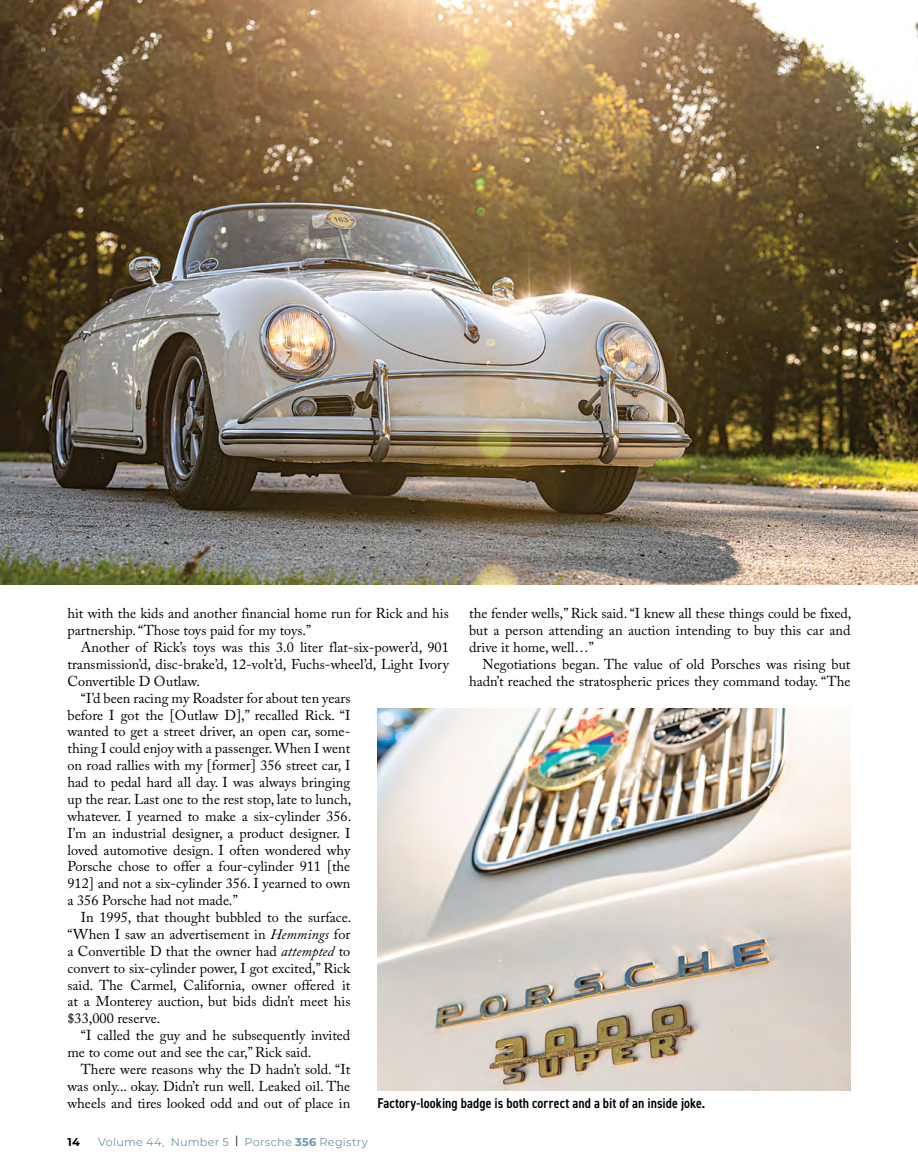
<style>
.page{position:relative;width:918px;height:1175px;background:#fff}
.page>*{position:absolute;margin:0;border:0;box-sizing:border-box;transform-origin:0 0}
.t1{font:14.25px/16.8px "Adobe Caslon Pro";color:#000}
.t2{font:600 condensed 14.25px "DIN2014";letter-spacing:.005em;color:#000}
.t3{font:11.25px "Montserrat";letter-spacing:.02em;color:#6c95a9}
.t4{font:700 11.25px "Montserrat";color:#000}
.s1{font-style:italic}
.s2{color:#000}
.s3{font-weight:700}
</style>
<div class="page">
<img style="left:0;top:0;width:918px;height:584px">
<img style="left:377px;top:709px;width:473px;height:381px">
<p class="t1" style="left:68px;top:605px;width:383px">hit with the kids and another financial home run for Rick and his partnership. “Those toys paid for my toys.”</p>
<p class="t1" style="left:81px;top:638px;width:369px">Another of Rick’s toys was this 3.0 liter flat-six-power’d, 901</p>
<p class="t1" style="left:68px;top:655px;width:383px">transmission’d, disc-brake’d, 12-volt’d, Fuchs-wheel’d, Light Ivory</p>
<p class="t1" style="left:68px;top:672px;width:134px">Convertible D Outlaw.</p>
<p class="t1" style="left:81px;top:689px;width:271px">“I’d been racing my Roadster for about ten years</p>
<p class="t1" style="left:68px;top:706px;width:284px">before I got the [Outlaw D],” recalled Rick. “I</p>
<p class="t1" style="left:68px;top:723px;width:284px">wanted to get a street driver, an open car, some-</p>
<p class="t1" style="left:68px;top:740px;width:284px">thing I could enjoy with a passenger. When I went</p>
<p class="t1" style="left:68px;top:757px;width:284px">on road rallies with my [former] 356 street car, I</p>
<p class="t1" style="left:68px;top:773px;width:284px">had to pedal hard all day. I was always bringing</p>
<p class="t1" style="left:68px;top:790px;width:285px">up the rear. Last one to the rest stop, late to lunch,</p>
<p class="t1" style="left:68px;top:807px;width:285px">whatever. I yearned to make a six-cylinder 356.</p>
<p class="t1" style="left:68px;top:824px;width:284px">I’m an industrial designer, a product designer. I</p>
<p class="t1" style="left:68px;top:841px;width:284px">loved automotive design. I often wondered why</p>
<p class="t1" style="left:68px;top:858px;width:284px">Porsche chose to offer a four-cylinder 911 [the</p>
<p class="t1" style="left:68px;top:875px;width:284px">912] and not a six-cylinder 356. I yearned to own</p>
<p class="t1" style="left:68px;top:892px;width:172px">a 356 Porsche had not made.”</p>
<p class="t1" style="left:81px;top:908px;width:272px">In 1995, that thought bubbled to the surface.</p>
<p class="t1" style="left:68px;top:925px;width:284px">“When I saw an advertisement in <span class="s1">Hemmings</span> for</p>
<p class="t1" style="left:68px;top:942px;width:284px">a Convertible D that the owner had <span class="s1">attempted</span> to</p>
<p class="t1" style="left:68px;top:959px;width:284px">convert to six-cylinder power, I got excited,” Rick</p>
<p class="t1" style="left:68px;top:976px;width:284px">said. The Carmel, California, owner offered it</p>
<p class="t1" style="left:68px;top:993px;width:284px">at a Monterey auction, but bids didn’t meet his</p>
<p class="t1" style="left:68px;top:1010px;width:94px">$33,000 reserve.</p>
<p class="t1" style="left:81px;top:1026px;width:271px">“I called the guy and he subsequently invited</p>
<p class="t1" style="left:68px;top:1043px;width:245px">me to come out and see the car,” Rick said.</p>
<p class="t1" style="left:81px;top:1060px;width:271px">There were reasons why the D hadn’t sold. “It</p>
<p class="t1" style="left:68px;top:1077px;width:284px">was only... okay. Didn’t run well. Leaked oil. The</p>
<p class="t1" style="left:68px;top:1094px;width:284px">wheels and tires looked odd and out of place in</p>
<p class="t1" style="left:469px;top:605px;width:384px;text-align:justify">the fender wells,” Rick said. “I knew all these things could be fixed, but a person attending an auction intending to buy this car and drive it home, well…”</p>
<p class="t1" style="left:469px;top:655px;width:383px;text-align:right">Negotiations began. The value of old Porsches was rising but hadn’t reached the stratospheric prices they command today. “The</p>
<p class="t2" style="left:377px;top:1093px;width:329px">Factory-looking badge is both correct and a bit of an inside joke.</p>
<p class="t4" style="left:68px;top:1133px;width:14px">14</p>
<p class="t3" style="left:98px;top:1134px;width:271px">Volume 44, Number 5 <span class="s2">|</span> Porsche <span class="s3">356</span> Registry</p>
</div>
